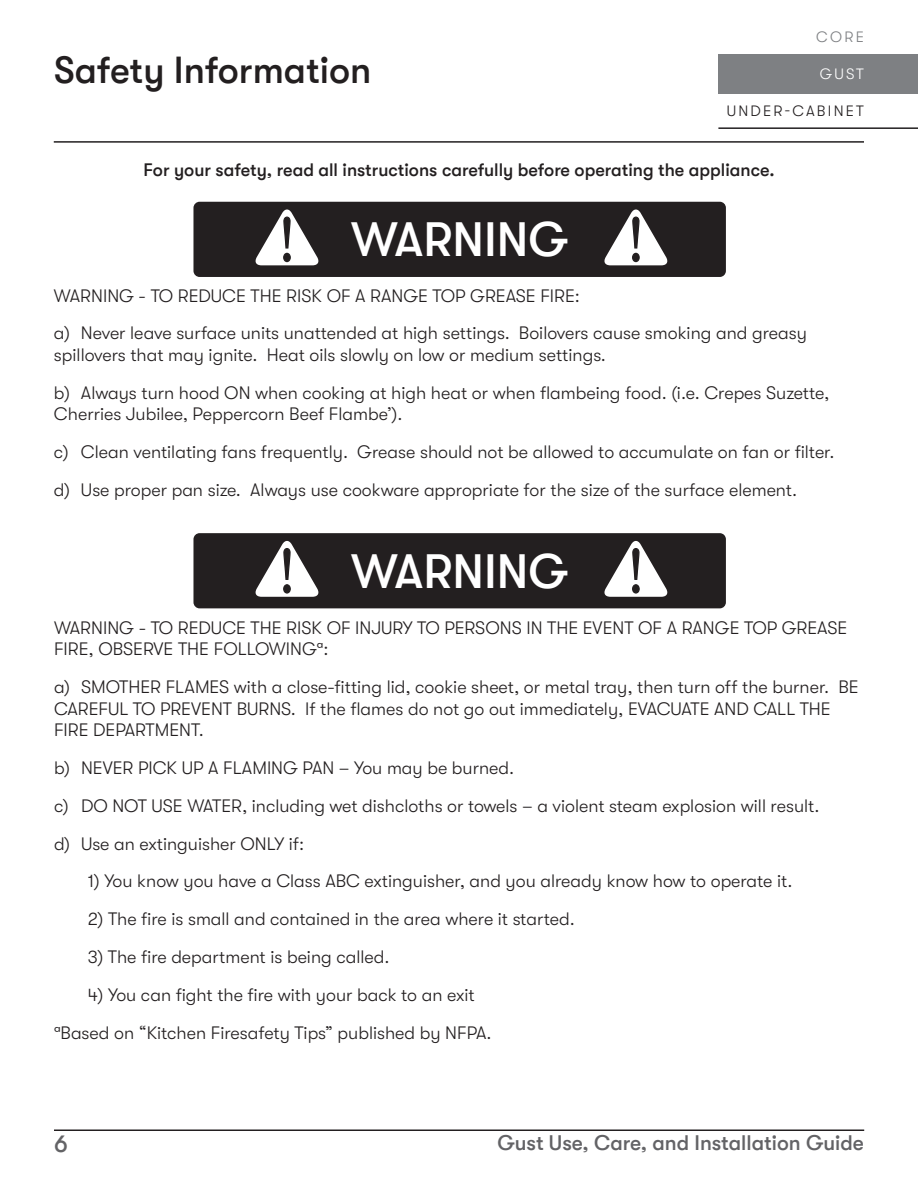
<style>
.page{position:relative;width:918px;height:1188px;background:#fff}
.page>*{position:absolute;margin:0;border:0;box-sizing:border-box;transform-origin:0 0}
.t1{font:500 48px "GT Walsheim";color:#fff}
.t2{font:500 37.5px "GT Walsheim";color:#231f20}
.t3{font:500 24px "GT Walsheim";color:#636366}
.t4{font:500 21px "GT Walsheim";color:#636366}
.t5{font:300 18px/37.8px "GT Walsheim";color:#231f20}
.t6{font:500 18px "GT Walsheim";color:#231f20}
.t7{font:300 15px "GT Walsheim";letter-spacing:.15em;color:#231f20}
.t8{font:300 15px "GT Walsheim";color:#fff}
.t9{font:300 15px "GT Walsheim";color:#7e8083}
</style>
<div class="page">
<hr style="left:54px;top:141px;width:810px;height:2px;background:#231f20">
<hr style="left:54px;top:1130px;width:810px;height:1px;background:#231f20">
<div style="left:718px;top:54px;width:200px;height:40px;background:#7e8083"></div>
<hr style="left:718px;top:127px;width:200px;height:2px;background:#231f20">
<div style="left:194px;top:202px;width:532px;height:75px;background:#231f20;border-radius:6px"></div>
<svg style="left:255px;top:209px;width:64px;height:57px"></svg>
<svg style="left:604px;top:209px;width:64px;height:57px"></svg>
<div style="left:194px;top:533px;width:532px;height:75px;background:#231f20;border-radius:6px"></div>
<svg style="left:255px;top:541px;width:64px;height:56px"></svg>
<svg style="left:604px;top:540px;width:64px;height:57px"></svg>
<h2 class="t2" style="left:54px;top:49px;width:319px">Safety Information</h2>
<p class="t9" style="left:816px;top:28px;width:49px">CORE</p>
<p class="t8" style="left:820px;top:65px;width:46px">GUST</p>
<p class="t7" style="left:727px;top:102px;width:139px">UNDER-CABINET</p>
<p class="t6" style="left:143px;top:159px;width:633px">For your safety, read all instructions carefully before operating the appliance.</p>
<h1 class="t1" style="left:351px;top:213px;width:219px">WARNING</h1>
<p class="t5" style="left:54px;top:277px;width:755px">WARNING - TO REDUCE THE RISK OF A RANGE TOP GREASE FIRE:<br>a) Never leave surface units unattended at high settings. Boilovers cause smoking and greasy</p>
<p class="t5" style="left:54px;top:336px;width:777px">spillovers that may ignite. Heat oils slowly on low or medium settings.<br>b) Always turn hood ON when cooking at high heat or when flambeing food. (i.e. Crepes Suzette,</p>
<p class="t5" style="left:54px;top:396px;width:782px">Cherries Jubilee, Peppercorn Beef Flambe’).<br>c) Clean ventilating fans frequently. Grease should not be allowed to accumulate on fan or filter. d) Use proper pan size. Always use cookware appropriate for the size of the surface element.</p>
<h1 class="t1" style="left:351px;top:544px;width:219px">WARNING</h1>
<p class="t5" style="left:54px;top:617px;width:795px;line-height:21.6px">WARNING - TO REDUCE THE RISK OF INJURY TO PERSONS IN THE EVENT OF A RANGE TOP GREASE<br>FIRE, OBSERVE THE FOLLOWINGa:</p>
<p class="t5" style="left:54px;top:676px;width:806px;line-height:21.6px">a) SMOTHER FLAMES with a close-fitting lid, cookie sheet, or metal tray, then turn off the burner. BE<br>CAREFUL TO PREVENT BURNS. If the flames do not go out immediately, EVACUATE AND CALL THE<br>FIRE DEPARTMENT.</p>
<p class="t5" style="left:54px;top:749px;width:767px">b) NEVER PICK UP A FLAMING PAN – You may be burned.<br>c) DO NOT USE WATER, including wet dishcloths or towels – a violent steam explosion will result. d) Use an extinguisher ONLY if:</p>
<p class="t5" style="left:88px;top:862px;width:706px">1) You know you have a Class ABC extinguisher, and you already know how to operate it.</p>
<p class="t5" style="left:88px;top:900px;width:489px">2) The fire is small and contained in the area where it started.</p>
<p class="t5" style="left:88px;top:938px;width:303px">3) The fire department is being called.</p>
<p class="t5" style="left:54px;top:976px;width:439px;text-indent:34px">4) You can fight the fire with your back to an exit aBased on “Kitchen Firesafety Tips” published by NFPA.</p>
<h3 class="t3" style="left:54px;top:1131px;width:15px">6</h3>
<p class="t4" style="left:497px;top:1131px;width:368px">Gust Use, Care, and Installation Guide</p>
</div>
